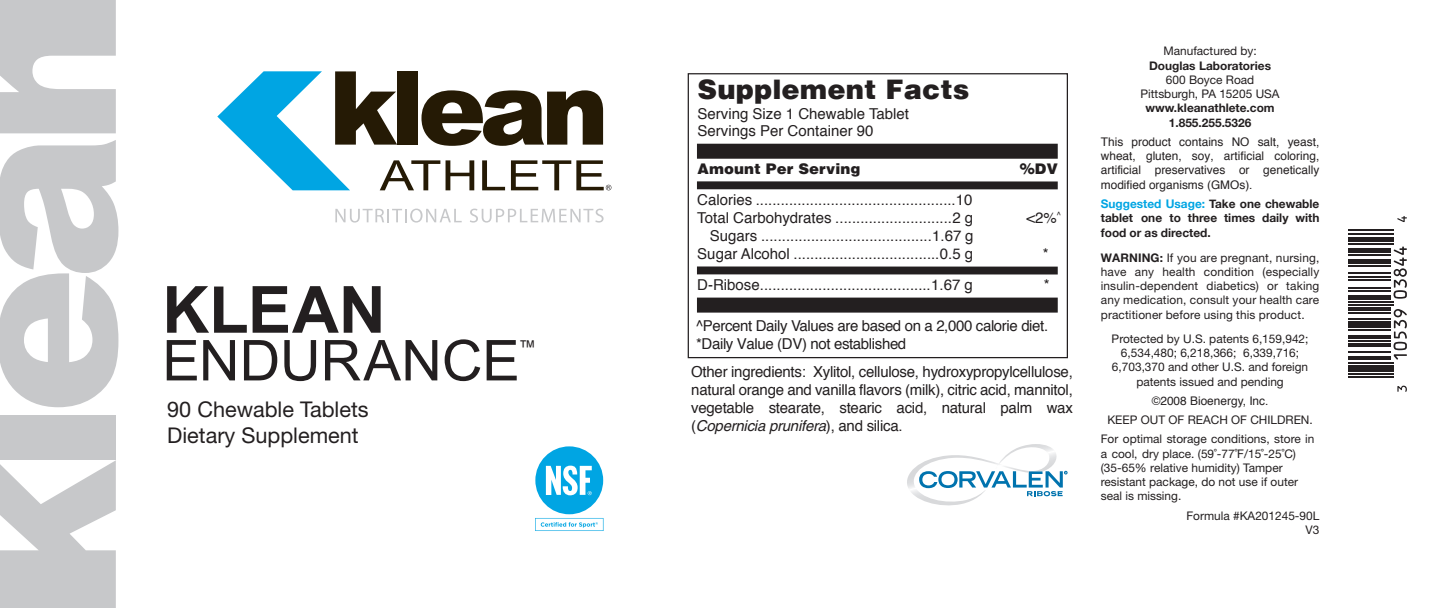
<style>
.page{position:relative;width:1440px;height:608px;background:#fff}
.page>*{position:absolute;margin:0;border:0;box-sizing:border-box;transform-origin:0 0}
.t1{font:700 65px "Arial";color:#231f20}
.t2{font:56.25px "Arial";color:#231f20}
.t3{font:900 27.5px "Helvetica";color:#231f20}
.t4{font:21.75px/26px "Helvetica Neue LT Std";color:#231f20}
.t5{font:17.75px "Arial";color:#231f20}
.t6{font:15.25px "Helvetica";letter-spacing:-.015em;color:#231f20}
.t7{font:15px/18px "Helvetica";letter-spacing:-.015em;color:#231f20}
.t8{font:900 15px "Helvetica";color:#231f20}
.t9{font:12px/14.2px "Helvetica Neue LT Std";color:#231f20;text-align:center}
.t10{font:12px/14.2px "Helvetica";color:#231f20;text-align:justify}
.t11{font:700 12px/14.2px "Helvetica Neue";color:#231f20;text-align:justify}
.t12{font:700 12px/14.2px "Helvetica Neue LT Std";color:#231f20;text-align:center}
.s1{font-style:italic}
.s2{color:#00a5e3}
.s3{font-weight:700}
</style>
<div class="page">
<svg style="left:0;top:460px;width:116px;height:148px"></svg>
<div style="left:0;top:415px;width:116px;height:45px;background:#c7c8ca"></div>
<svg style="left:0;top:140px;width:118px;height:267px"></svg>
<svg style="left:0;top:0;width:116px;height:133px"></svg>
<svg style="left:907px;top:444px;width:160px;height:62px"></svg>
<div style="left:697px;top:181px;width:361px;height:8px;background:#231f20"></div>
<div style="left:697px;top:266px;width:361px;height:8px;background:#231f20"></div>
<div style="left:697px;top:144px;width:361px;height:15px;background:#231f20"></div>
<div style="left:697px;top:297px;width:361px;height:15px;background:#231f20"></div>
<div style="left:688px;top:73px;width:380px;height:285px;border:1px solid #231f20"></div>
<div style="left:535px;top:446px;width:68px;height:68px;background:#00a5e3;border-radius:50%"></div>
<svg style="left:546px;top:465px;width:46px;height:30px"></svg>
<svg style="left:535px;top:518px;width:69px;height:13px"></svg>
<svg style="left:335px;top:208px;width:127px;height:14px"></svg>
<svg style="left:470px;top:208px;width:134px;height:14px"></svg>
<svg style="left:217px;top:71px;width:394px;height:119px"></svg>
<svg style="left:1397px;top:385px;width:10px;height:6px"></svg>
<svg style="left:1394px;top:309px;width:13px;height:50px"></svg>
<svg style="left:1394px;top:246px;width:13px;height:52px"></svg>
<hr style="left:1348px;top:376px;width:46px;height:2px;background:#231f20">
<hr style="left:1348px;top:373px;width:46px;height:2px;background:#231f20">
<div style="left:1348px;top:365px;width:46px;height:6px;background:#231f20"></div>
<hr style="left:1348px;top:362px;width:46px;height:2px;background:#231f20">
<hr style="left:1348px;top:356px;width:42px;height:3px;background:#231f20">
<hr style="left:1348px;top:351px;width:42px;height:2px;background:#231f20">
<hr style="left:1348px;top:343px;width:42px;height:3px;background:#231f20">
<hr style="left:1348px;top:340px;width:42px;height:2px;background:#231f20">
<hr style="left:1348px;top:336px;width:42px;height:3px;background:#231f20">
<hr style="left:1348px;top:329px;width:42px;height:2px;background:#231f20">
<div style="left:1348px;top:322px;width:42px;height:6px;background:#231f20"></div>
<hr style="left:1348px;top:318px;width:42px;height:2px;background:#231f20">
<hr style="left:1348px;top:312px;width:42px;height:2px;background:#231f20">
<hr style="left:1348px;top:307px;width:42px;height:4px;background:#231f20">
<hr style="left:1348px;top:304px;width:46px;height:2px;background:#231f20">
<hr style="left:1348px;top:301px;width:46px;height:2px;background:#231f20">
<div style="left:1348px;top:295px;width:42px;height:5px;background:#231f20"></div>
<hr style="left:1348px;top:290px;width:42px;height:2px;background:#231f20">
<hr style="left:1348px;top:287px;width:42px;height:2px;background:#231f20">
<hr style="left:1348px;top:279px;width:42px;height:2px;background:#231f20">
<hr style="left:1348px;top:276px;width:42px;height:2px;background:#231f20">
<hr style="left:1348px;top:272px;width:42px;height:1px;background:#231f20">
<hr style="left:1348px;top:265px;width:42px;height:2px;background:#231f20">
<div style="left:1348px;top:259px;width:42px;height:5px;background:#231f20"></div>
<hr style="left:1348px;top:254px;width:42px;height:2px;background:#231f20">
<div style="left:1348px;top:248px;width:42px;height:5px;background:#231f20"></div>
<hr style="left:1348px;top:243px;width:46px;height:2px;background:#231f20">
<div style="left:1348px;top:237px;width:46px;height:5px;background:#231f20"></div>
<hr style="left:1348px;top:233px;width:46px;height:1px;background:#231f20">
<hr style="left:1348px;top:229px;width:46px;height:2px;background:#231f20">
<svg style="left:1397px;top:216px;width:10px;height:6px"></svg>
<h1 class="t1" style="left:162px;top:266px;width:225px">KLEAN</h1>
<h2 class="t2" style="left:162px;top:324px;width:359px">ENDURANCE</h2>
<h3 class="t5" style="left:518px;top:335px;width:19px">™</h3>
<h3 class="t4" style="left:167px;top:396px;width:203px">90 Chewable Tablets<br>Dietary Supplement</h3>
<h3 class="t3" style="left:698px;top:73px;width:273px">Supplement Facts</h3>
<p class="t7" style="left:698px;top:105px;width:213px;line-height:17px">Serving Size 1 Chewable Tablet<br>Servings Per Container 90</p>
<p class="t8" style="left:698px;top:160px;width:164px">Amount Per Serving</p>
<p class="t8" style="left:1020px;top:160px;width:40px">%DV</p>
<p class="t7" style="left:697px;top:191px;width:277px">Calories ................................................10<br>Total Carbohydrates ............................2 g</p>
<p class="t7" style="left:1027px;top:209px;width:36px">&lt;2%<sup>^</sup></p>
<p class="t7" style="left:697px;top:227px;width:278px;text-align:right">Sugars .........................................1.67 g<br>Sugar Alcohol ...................................0.5 g</p>
<p class="t7" style="left:1043px;top:245px;width:7px">*</p>
<p class="t7" style="left:697px;top:275px;width:277px">D-Ribose.........................................1.67 g</p>
<p class="t7" style="left:1044px;top:275px;width:7px">*</p>
<p class="t7" style="left:696px;top:317px;width:354px">^Percent Daily Values are based on a 2,000 calorie diet. *Daily Value (DV) not established</p>
<p class="t6" style="left:691px;top:362px;width:383px">Other ingredients: Xylitol, cellulose, hydroxypropylcellulose,</p>
<p class="t7" style="left:691px;top:380px;width:383px;text-align:justify">natural orange and vanilla flavors (milk), citric acid, mannitol, vegetable stearate, stearic acid, natural palm wax (<span class="s1">Copernicia prunifera</span>), and silica.</p>
<p class="t9" style="left:1163px;top:44px;width:95px">Manufactured by:</p>
<p class="t12" style="left:1149px;top:58px;width:124px">Douglas Laboratories</p>
<p class="t9" style="left:1141px;top:72px;width:141px">600 Boyce Road<br>Pittsburgh, PA 15205 USA</p>
<p class="t12" style="left:1145px;top:101px;width:131px">www.kleanathlete.com<br>1.855.255.5326</p>
<p class="t10" style="left:1101px;top:134px;width:220px">This product contains NO salt, yeast, wheat, gluten, soy, artificial coloring, artificial preservatives or genetically modified organisms (GMOs).</p>
<p class="t11" style="left:1101px;top:197px;width:220px"><span class="s2">Suggested Usage:</span> Take one chewable tablet one to three times daily with food or as directed.</p>
<p class="t9" style="left:1101px;top:250px;width:220px;text-align:justify"><span class="s3">WARNING:</span> If you are pregnant, nursing, have any health condition (especially insulin-dependent diabetics) or taking any medication, consult your health care practitioner before using this product.</p>
<p class="t9" style="left:1112px;top:331px;width:198px">Protected by U.S. patents 6,159,942; 6,534,480; 6,218,366; 6,339,716; 6,703,370 and other U.S. and foreign patents issued and pending</p>
<p class="t10" style="left:1152px;top:393px;width:118px">©2008 Bioenergy, Inc.</p>
<p class="t9" style="left:1101px;top:410px;width:215px;line-height:19.2px">KEEP OUT OF REACH OF CHILDREN.<br>For optimal storage conditions, store in</p>
<p class="t9" style="left:1101px;top:446px;width:199px;text-align:left">a cool, dry place. (59˚-77˚F/15˚-25˚C) (35-65% relative humidity) Tamper resistant package, do not use if outer seal is missing.</p>
<p class="t9" style="left:1186px;top:508px;width:134px;text-align:right">Formula #KA201245-90L<br>V3</p>
</div>
